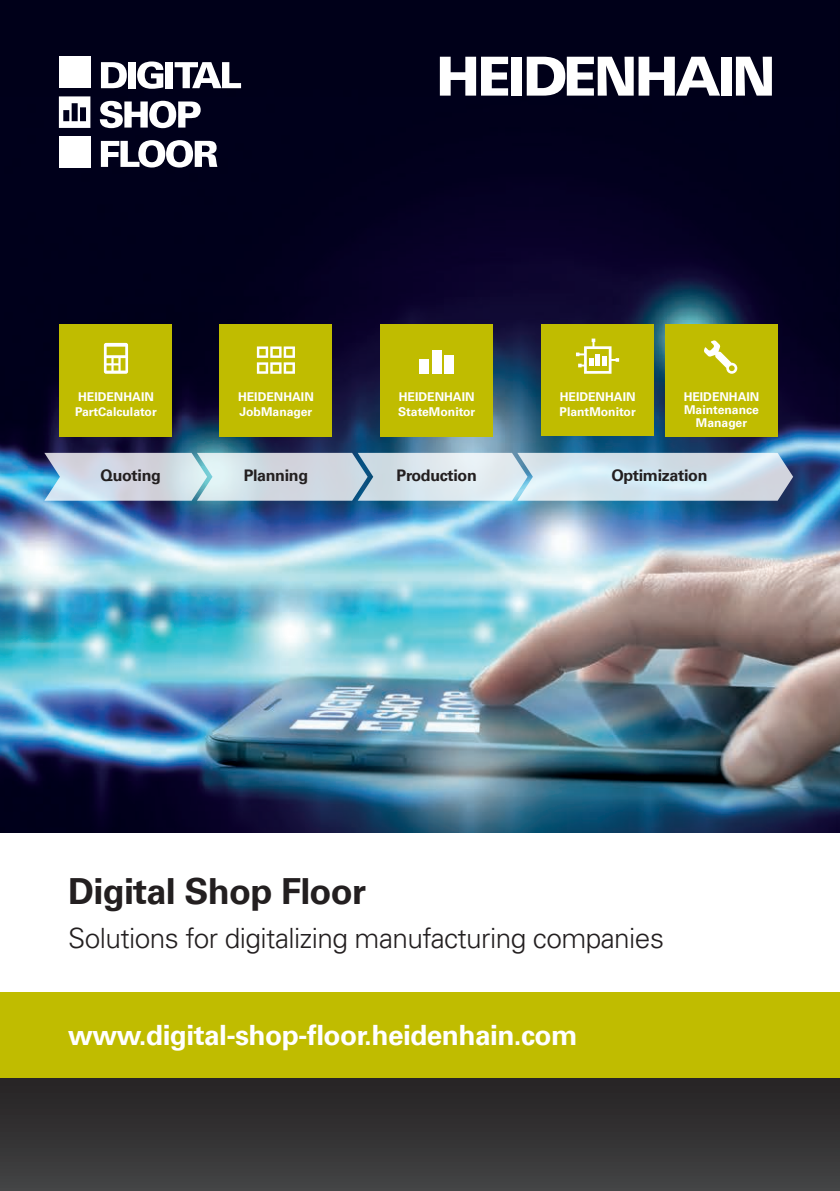
<style>
.page{position:relative;width:840px;height:1191px;background:#fff}
.page>*{position:absolute;margin:0;border:0;box-sizing:border-box;transform-origin:0 0}
.t1{font:700 36px "Univers LT Pro 65";letter-spacing:-.02em;color:#231f20}
.t2{font:300 28px "Univers LT Pro 45";letter-spacing:-.02em;color:#231f20}
.t3{font:700 28px "Univers LT Pro 65";letter-spacing:-.02em;color:#fff}
.t4{font:700 16px "Univers LT Pro 65";letter-spacing:-.02em;color:#231f20}
.t5{font:700 12.2px/14.6px "Univers LT Pro 65";color:#fff}
</style>
<div class="page">
<svg style="left:0;top:1077px;width:839px;height:114px;background:#353433"></svg>
<img style="left:0;top:0;width:839px;height:833px">
<div style="left:0;top:992px;width:839px;height:85px;background:#c0bc00"></div>
<svg style="left:439px;top:57px;width:69px;height:39px"></svg>
<div style="left:511px;top:57px;width:10px;height:39px;background:#fff"></div>
<svg style="left:526px;top:57px;width:193px;height:39px"></svg>
<div style="left:720px;top:57px;width:11px;height:39px;background:#fff"></div>
<svg style="left:735px;top:57px;width:36px;height:39px"></svg>
<div style="left:59px;top:136px;width:31px;height:32px;background:#fff"></div>
<div style="left:59px;top:57px;width:31px;height:31px;background:#fff"></div>
<svg style="left:59px;top:96px;width:31px;height:32px"></svg>
<svg style="left:101px;top:62px;width:26px;height:26px"></svg>
<div style="left:128px;top:62px;width:8px;height:26px;background:#fff"></div>
<svg style="left:137px;top:61px;width:26px;height:28px"></svg>
<div style="left:165px;top:62px;width:8px;height:26px;background:#fff"></div>
<svg style="left:174px;top:62px;width:67px;height:26px"></svg>
<svg style="left:100px;top:101px;width:100px;height:27px"></svg>
<svg style="left:101px;top:140px;width:116px;height:27px"></svg>
<div style="left:220px;top:324px;width:112px;height:112px;background:#c0bc00"></div>
<div style="left:380px;top:324px;width:112px;height:112px;background:#c0bc00"></div>
<div style="left:432px;top:350px;width:9px;height:24px;background:#fff"></div>
<div style="left:419px;top:359px;width:9px;height:15px;background:#fff"></div>
<div style="left:444px;top:355px;width:9px;height:19px;background:#fff"></div>
<div style="left:541px;top:324px;width:112px;height:112px;background:#c0bc00"></div>
<svg style="left:576px;top:338px;width:42px;height:36px"></svg>
<div style="left:665px;top:324px;width:112px;height:112px;background:#c0bc00"></div>
<svg style="left:704px;top:340px;width:32px;height:34px"></svg>
<div style="left:60px;top:324px;width:112px;height:112px;background:#c0bc00"></div>
<svg style="left:104px;top:343px;width:24px;height:31px"></svg>
<svg style="left:44px;top:453px;width:748px;height:48px;background:#cddce6"></svg>
<svg style="left:257px;top:346px;width:38px;height:28px"></svg>
<p class="t5" style="left:75px;top:389px;width:83px">HEIDENHAIN<br>PartCalculator</p>
<p class="t5" style="left:238px;top:389px;width:77px">HEIDENHAIN<br>JobManager</p>
<p class="t5" style="left:398px;top:389px;width:79px">HEIDENHAIN<br>StateMonitor</p>
<p class="t5" style="left:559px;top:389px;width:78px">HEIDENHAIN<br>PlantMonitor</p>
<p class="t5" style="left:683px;top:389px;width:77px;line-height:13px;text-align:center">HEIDENHAIN<br>Maintenance<br>Manager</p>
<h3 class="t4" style="left:100px;top:464px;width:62px">Quoting</h3>
<h3 class="t4" style="left:243px;top:464px;width:66px">Planning</h3>
<h3 class="t4" style="left:396px;top:464px;width:82px">Production</h3>
<h3 class="t4" style="left:611px;top:464px;width:98px">Optimization</h3>
<h1 class="t1" style="left:68px;top:866px;width:299px">Digital Shop Floor</h1>
<h2 class="t2" style="left:68px;top:919px;width:597px">Solutions for digitalizing manufacturing companies</h2>
<h2 class="t3" style="left:68px;top:1015px;width:510px">www.digital-shop-floor.heidenhain.com</h2>
</div>
